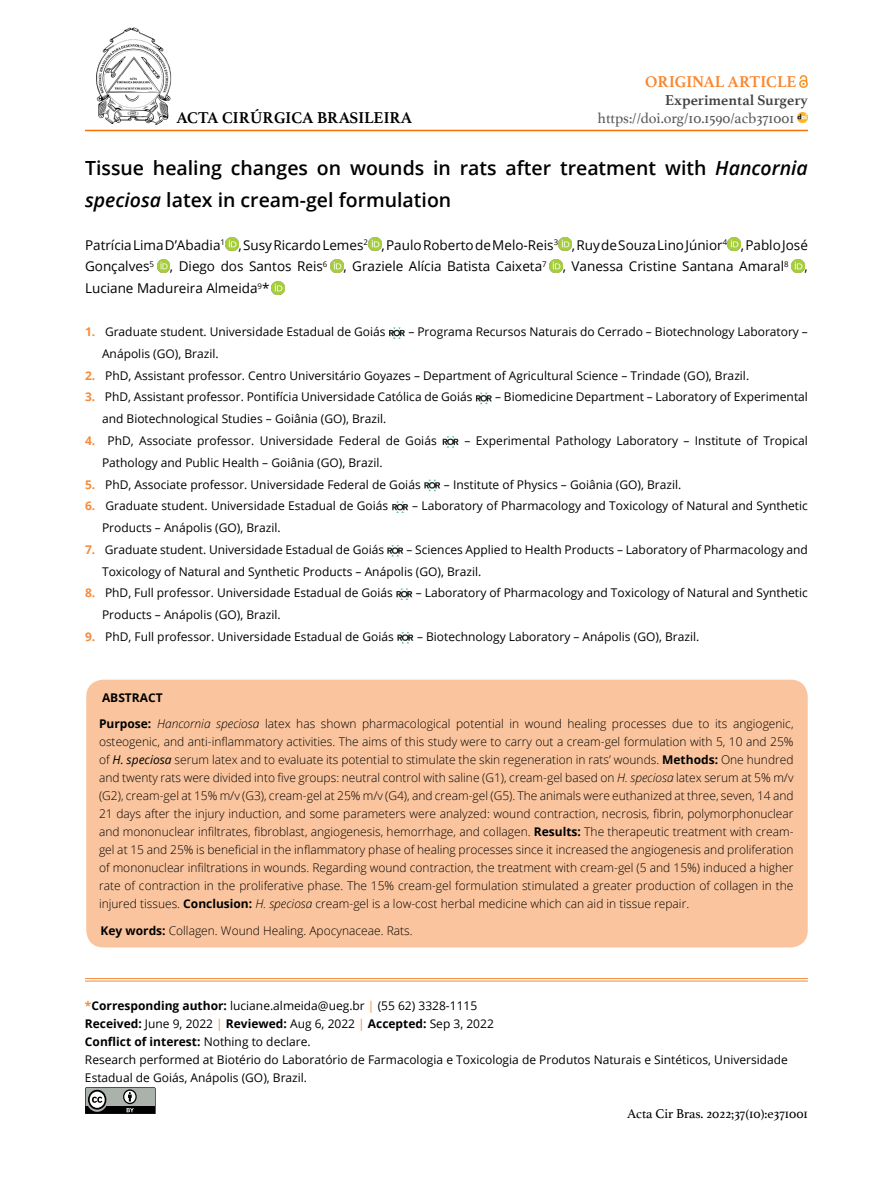
<style>
.page{position:relative;width:893px;height:1191px;background:#fff}
.page>*{position:absolute;margin:0;border:0;box-sizing:border-box;transform-origin:0 0}
.t1{font:600 19.5px/31.5px "Open Sans";color:#000}
.t2{font:700 16.5px "Athelas";color:#000}
.t3{font:700 16.5px "Athelas";color:#fa862e}
.t4{font:15px "Athelas";color:#58595b}
.t5{font:700 15px "Athelas";color:#414042}
.t6{font:13.5px/21.8px "Open Sans";color:#000;text-align:justify}
.t7{font:13.5px "Athelas";color:#000}
.t8{font:12px/18px "Open Sans";color:#000}
.t9{font:300 12px/18px "Open Sans";color:#000;text-align:justify}
.t10{font:700 12px "Open Sans";color:#000}
.s1{font-style:italic}
.s2{font-weight:700;color:#f68b3d}
.s3{font-weight:700}
.s4{font-weight:400;font-style:italic}
.s5{color:#f68b3d}
</style>
<div class="page">
<img style="left:96px;top:27px;width:76px;height:98px">
<hr style="left:85px;top:130px;width:723px;height:1px;background:#f67207">
<svg style="left:85px;top:1087px;width:71px;height:27px;background:#757875"></svg>
<svg style="left:800px;top:75px;width:8px;height:13px"></svg>
<svg style="left:797px;top:112px;width:11px;height:11px"></svg>
<svg style="left:226px;top:238px;width:13px;height:13px"></svg>
<svg style="left:369px;top:238px;width:13px;height:13px"></svg>
<svg style="left:559px;top:238px;width:13px;height:13px"></svg>
<svg style="left:728px;top:238px;width:13px;height:13px"></svg>
<svg style="left:157px;top:260px;width:13px;height:12px"></svg>
<svg style="left:331px;top:260px;width:12px;height:12px"></svg>
<svg style="left:550px;top:260px;width:13px;height:12px"></svg>
<svg style="left:792px;top:260px;width:13px;height:12px"></svg>
<svg style="left:272px;top:281px;width:12px;height:13px"></svg>
<svg style="left:389px;top:327px;width:16px;height:12px"></svg>
<svg style="left:476px;top:393px;width:16px;height:11px"></svg>
<svg style="left:443px;top:436px;width:16px;height:11px"></svg>
<svg style="left:424px;top:480px;width:16px;height:11px"></svg>
<svg style="left:392px;top:501px;width:16px;height:12px"></svg>
<svg style="left:387px;top:545px;width:16px;height:11px"></svg>
<svg style="left:396px;top:588px;width:16px;height:12px"></svg>
<svg style="left:397px;top:632px;width:16px;height:11px"></svg>
<div style="left:86px;top:679px;width:722px;height:268px;background:#fac59e;border-radius:17px"></div>
<hr style="left:85px;top:978px;width:723px;height:1px;background:#f68b3d">
<hr style="left:85px;top:980px;width:723px;height:1px;background:#f68b3d">
<h2 class="t3" style="left:645px;top:68px;width:153px">ORIGINAL ARTICLE</h2>
<p class="t5" style="left:665px;top:88px;width:144px">Experimental Surgery</p>
<p class="t4" style="left:598px;top:106px;width:198px">https://doi.org/10.1590/acb371001</p>
<h1 class="t1" style="left:85px;top:152px;width:724px">Tissue healing changes on wounds in rats after treatment with <span class="s1">Hancornia speciosa</span> latex in cream-gel formulation</h1>
<p class="t6" style="left:85px;top:233px;width:724px">Patrícia Lima D’Abadia<sup>1</sup> , Susy Ricardo Lemes<sup>2</sup> , Paulo Roberto de Melo-Reis<sup>3</sup> , Ruy de Souza Lino Júnior<sup>4</sup> , Pablo José Gonçalves<sup>5</sup> , Diego dos Santos Reis<sup>6</sup> , Graziele Alícia Batista Caixeta<sup>7</sup> , Vanessa Cristine Santana Amaral<sup>8</sup> , Luciane Madureira Almeida<sup>9</sup>*</p>
<p class="t8" style="left:85px;top:322px;width:302px"><span class="s2">1.</span> Graduate student. Universidade Estadual de Goiás</p>
<p class="t8" style="left:408px;top:322px;width:401px">– Programa Recursos Naturais do Cerrado – Biotechnology Laboratory –</p>
<p class="t8" style="left:102px;top:344px;width:118px">Anápolis (GO), Brazil.</p>
<p class="t8" style="left:85px;top:366px;width:666px"><span class="s2">2.</span> PhD, Assistant professor. Centro Universitário Goyazes – Department of Agricultural Science – Trindade (GO), Brazil.</p>
<p class="t8" style="left:85px;top:388px;width:389px"><span class="s2">3.</span> PhD, Assistant professor. Pontifícia Universidade Católica de Goiás</p>
<p class="t8" style="left:495px;top:388px;width:314px">– Biomedicine Department – Laboratory of Experimental</p>
<p class="t8" style="left:102px;top:409px;width:286px">and Biotechnological Studies – Goiânia (GO), Brazil.</p>
<p class="t8" style="left:85px;top:431px;width:353px"><span class="s2">4.</span> PhD, Associate professor. Universidade Federal de Goiás</p>
<p class="t8" style="left:465px;top:431px;width:345px">– Experimental Pathology Laboratory – Institute of Tropical</p>
<p class="t8" style="left:102px;top:453px;width:282px">Pathology and Public Health – Goiânia (GO), Brazil.</p>
<p class="t8" style="left:85px;top:475px;width:337px"><span class="s2">5.</span> PhD, Associate professor. Universidade Federal de Goiás</p>
<p class="t8" style="left:444px;top:475px;width:239px">– Institute of Physics – Goiânia (GO), Brazil.</p>
<p class="t8" style="left:85px;top:496px;width:305px"><span class="s2">6.</span> Graduate student. Universidade Estadual de Goiás</p>
<p class="t8" style="left:412px;top:496px;width:397px">– Laboratory of Pharmacology and Toxicology of Natural and Synthetic</p>
<p class="t8" style="left:102px;top:518px;width:180px">Products – Anápolis (GO), Brazil.</p>
<p class="t8" style="left:85px;top:540px;width:301px"><span class="s2">7.</span> Graduate student. Universidade Estadual de Goiás</p>
<h2 class="t2" style="left:176px;top:104px;width:237px">ACTA CIRÚRGICA BRASILEIRA</h2>
<p class="t8" style="left:102px;top:538px;width:707px;line-height:21.8px;text-indent:304px">– Sciences Applied to Health Products – Laboratory of Pharmacology and<br>Toxicology of Natural and Synthetic Products – Anápolis (GO), Brazil.</p>
<p class="t8" style="left:85px;top:583px;width:309px"><span class="s2">8.</span> PhD, Full professor. Universidade Estadual de Goiás</p>
<p class="t8" style="left:416px;top:583px;width:394px">– Laboratory of Pharmacology and Toxicology of Natural and Synthetic</p>
<p class="t8" style="left:102px;top:605px;width:180px">Products – Anápolis (GO), Brazil.</p>
<p class="t8" style="left:85px;top:627px;width:310px"><span class="s2">9.</span> PhD, Full professor. Universidade Estadual de Goiás</p>
<p class="t8" style="left:417px;top:627px;width:284px">– Biotechnology Laboratory – Anápolis (GO), Brazil.</p>
<p class="t10" style="left:102px;top:689px;width:62px">ABSTRACT</p>
<p class="t9" style="left:99px;top:714px;width:696px"><span class="s3">Purpose:</span> <span class="s1">Hancornia speciosa</span> latex has shown pharmacological potential in wound healing processes due to its angiogenic, osteogenic, and anti-inflammatory activities. The aims of this study were to carry out a cream-gel formulation with 5, 10 and 25% of <span class="s4">H. speciosa</span> serum latex and to evaluate its potential to stimulate the skin regeneration in rats’ wounds. <span class="s3">Methods:</span> One hundred and twenty rats were divided into five groups: neutral control with saline (G1), cream-gel based on <span class="s1">H. speciosa</span> latex serum at 5% m/v (G2), cream-gel at 15% m/v (G3), cream-gel at 25% m/v (G4), and cream-gel (G5). The animals were euthanized at three, seven, 14 and 21 days after the injury induction, and some parameters were analyzed: wound contraction, necrosis, fibrin, polymorphonuclear and mononuclear infiltrates, fibroblast, angiogenesis, hemorrhage, and collagen. <span class="s3">Results:</span> The therapeutic treatment with cream&shy;gel at 15 and 25% is beneficial in the inflammatory phase of healing processes since it increased the angiogenesis and proliferation of mononuclear infiltrations in wounds. Regarding wound contraction, the treatment with cream-gel (5 and 15%) induced a higher rate of contraction in the proliferative phase. The 15% cream-gel formulation stimulated a greater production of collagen in the injured tissues. <span class="s3">Conclusion:</span> <span class="s1">H. speciosa</span> cream-gel is a low-cost herbal medicine which can aid in tissue repair.</p>
<p class="t9" style="left:101px;top:921px;width:314px"><span class="s3">Key words:</span> Collagen. Wound Healing. Apocynaceae. Rats.</p>
<p class="t8" style="left:85px;top:996px;width:704px"><span class="s2">*</span><span class="s3">Corresponding author:</span> luciane.almeida@ueg.br <span class="s5">|</span> (55 62) 3328-1115<br><span class="s3">Received:</span> June 9, 2022 <span class="s5">|</span> <span class="s3">Reviewed:</span> Aug 6, 2022 <span class="s5">|</span> <span class="s3">Accepted:</span> Sep 3, 2022<br><span class="s3">Conflict of interest:</span> Nothing to declare.<br>Research performed at Biotério do Laboratório de Farmacologia e Toxicologia de Produtos Naturais e Sintéticos, Universidade Estadual de Goiás, Anápolis (GO), Brazil.</p>
<p class="t7" style="left:627px;top:1102px;width:182px">Acta Cir Bras. 2022;37(10):e371001</p>
</div>
